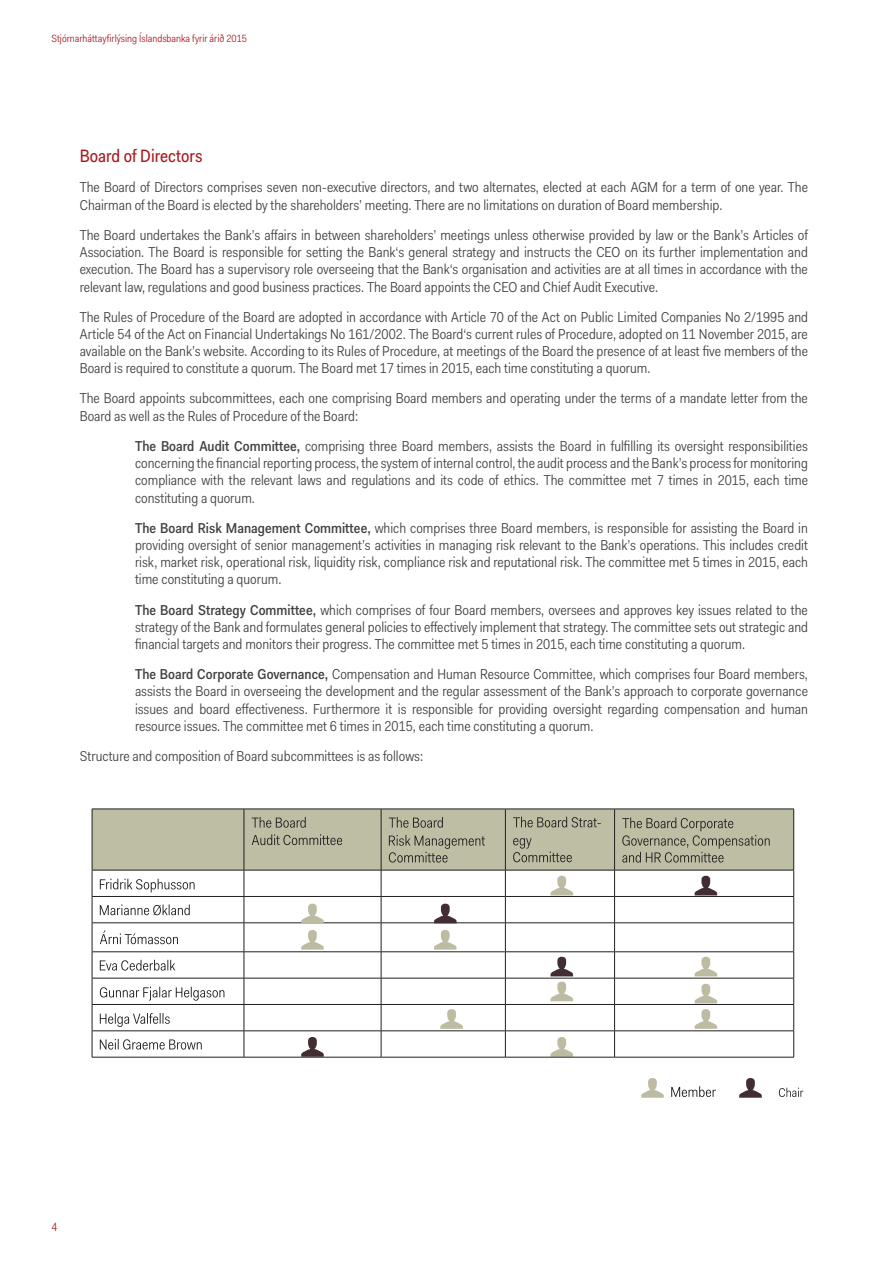
<style>
.page{position:relative;width:893px;height:1263px;background:#fff}
.page>*{position:absolute;margin:0;border:0;box-sizing:border-box;transform-origin:0 0}
.Highlights{font:18px "Fakt Sm Con Pro";color:#a8191e}
.Highlights-2{font:14.4px/17.2px "Fakt Sm Con Pro Blond";color:#414042;text-align:justify}
.t1{font:12px "Fakt Sm Con Pro Blond";color:#a8191e}
.t2{font:10.5px "Fakt Sm Con Pro Blond";color:#a8191e}
.s1{font-family:"Fakt Sm Con Pro";font-weight:500}
</style>
<div class="page">
<hr style="left:92px;top:1057px;width:152px;height:1px;background:#231f20">
<hr style="left:244px;top:1057px;width:137px;height:1px;background:#231f20">
<hr style="left:381px;top:1057px;width:124px;height:1px;background:#231f20">
<hr style="left:505px;top:1057px;width:110px;height:1px;background:#231f20">
<hr style="left:615px;top:1057px;width:179px;height:1px;background:#231f20">
<svg style="left:641px;top:1078px;width:23px;height:20px"></svg>
<svg style="left:92px;top:809px;width:702px;height:248px"></svg>
<svg style="left:671px;top:1078px;width:132px;height:20px"></svg>
<p class="t2" style="left:51px;top:31px;width:197px">Stjórnarháttayfirlýsing Íslandsbanka fyrir árið 2015</p>
<p class="Highlights" style="left:80px;top:144px;width:124px">Board of Directors</p>
<p class="Highlights-2" style="left:80px;top:179px;width:730px">The Board of Directors comprises seven non-executive directors, and two alternates, elected at each AGM for a term of one year. The<br>Chairman of the Board is elected by the shareholders’ meeting. There are no limitations on duration of Board membership.</p>
<p class="Highlights-2" style="left:80px;top:226px;width:730px">The Board undertakes the Bank’s affairs in between shareholders’ meetings unless otherwise provided by law or the Bank’s Articles of Association. The Board is responsible for setting the Bank‘s general strategy and instructs the CEO on its further implementation and execution. The Board has a supervisory role overseeing that the Bank‘s organisation and activities are at all times in accordance with the relevant law, regulations and good business practices. The Board appoints the CEO and Chief Audit Executive.</p>
<p class="Highlights-2" style="left:80px;top:308px;width:730px">The Rules of Procedure of the Board are adopted in accordance with Article 70 of the Act on Public Limited Companies No 2/1995 and Article 54 of the Act on Financial Undertakings No 161/2002. The Board‘s current rules of Procedure, adopted on 11 November 2015, are available on the Bank’s website. According to its Rules of Procedure, at meetings of the Board the presence of at least five members of the Board is required to constitute a quorum. The Board met 17 times in 2015, each time constituting a quorum.</p>
<p class="Highlights-2" style="left:80px;top:390px;width:730px">The Board appoints subcommittees, each one comprising Board members and operating under the terms of a mandate letter from the<br>Board as well as the Rules of Procedure of the Board:</p>
<p class="Highlights-2" style="left:135px;top:437px;width:674px"><span class="s1">The Board Audit Committee,</span> comprising three Board members, assists the Board in fulfilling its oversight responsibilities concerning the financial reporting process, the system of internal control, the audit process and the Bank’s process for monitoring compliance with the relevant laws and regulations and its code of ethics. The committee met 7 times in 2015, each time constituting a quorum.</p>
<p class="Highlights-2" style="left:135px;top:519px;width:674px"><span class="s1">The Board Risk Management Committee,</span> which comprises three Board members, is responsible for assisting the Board in providing oversight of senior management’s activities in managing risk relevant to the Bank’s operations. This includes credit risk, market risk, operational risk, liquidity risk, compliance risk and reputational risk. The committee met 5 times in 2015, each time constituting a quorum.</p>
<p class="Highlights-2" style="left:135px;top:601px;width:674px"><span class="s1">The Board Strategy Committee,</span> which comprises of four Board members, oversees and approves key issues related to the strategy of the Bank and formulates general policies to effectively implement that strategy. The committee sets out strategic and financial targets and monitors their progress. The committee met 5 times in 2015, each time constituting a quorum.</p>
<p class="Highlights-2" style="left:135px;top:665px;width:674px"><span class="s1">The Board Corporate Governance,</span> Compensation and Human Resource Committee, which comprises four Board members, assists the Board in overseeing the development and the regular assessment of the Bank’s approach to corporate governance issues and board effectiveness. Furthermore it is responsible for providing oversight regarding compensation and human resource issues. The committee met 6 times in 2015, each time constituting a quorum.</p>
<p class="Highlights-2" style="left:80px;top:747px;width:345px">Structure and composition of Board subcommittees is as follows:</p>
<p class="t1" style="left:51px;top:1219px;width:7px">4</p>
</div>
